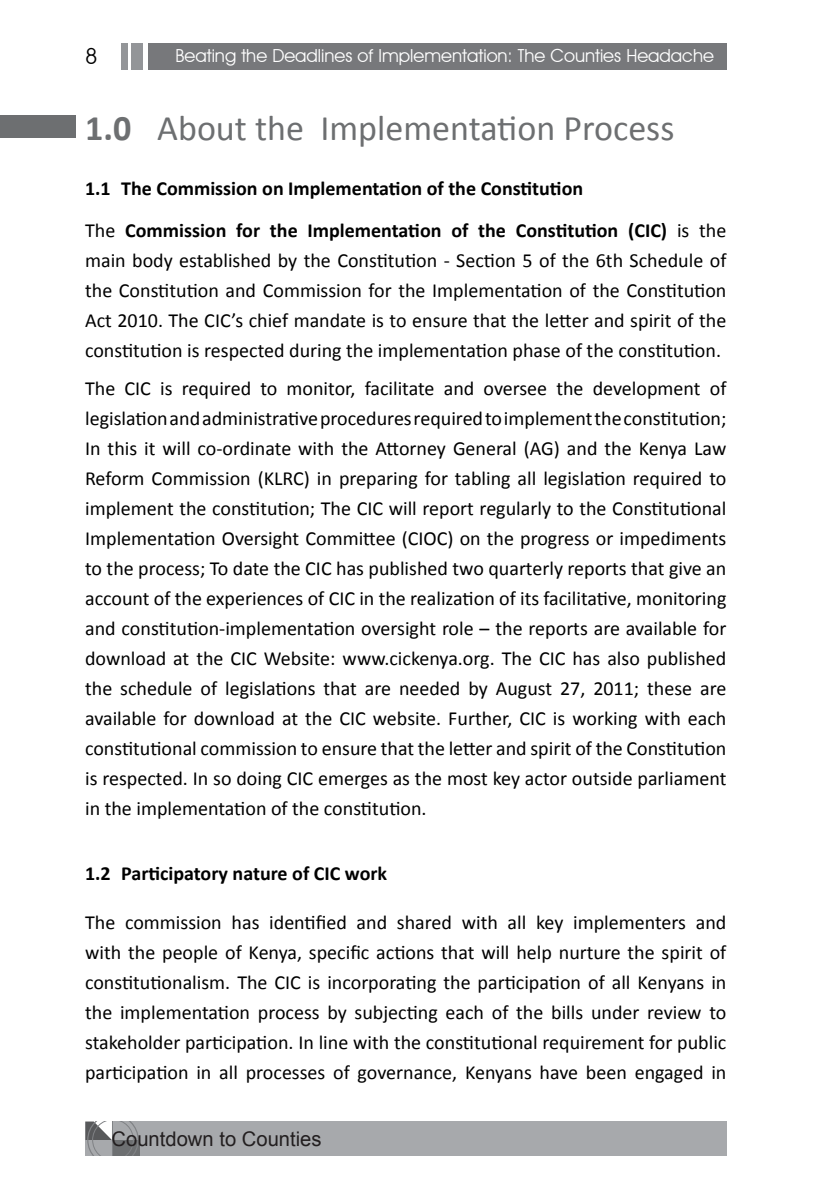
<style>
.page{position:relative;width:840px;height:1191px;background:#fff}
.page>*{position:absolute;margin:0;border:0;box-sizing:border-box;transform-origin:0 0}
.t1{font:36px "Calibri";color:#6d6f71}
.t2{font:22px "Avant Garde IT Cby BT";color:#000}
.t3{font:20.2px "Arial";color:#231f20}
.t4{font:20px/30px "Calibri";color:#000;text-align:justify}
.t5{font:700 20px/42px "Calibri";color:#000}
.t6{font:18px "Avant Garde IT Cby BT";color:#fff}
.s1{font-weight:700}
.s2{font-weight:400}
</style>
<div class="page">
<div style="left:147px;top:43px;width:579px;height:27px;background:#77787b"></div>
<div style="left:131px;top:43px;width:12px;height:27px;background:#939598"></div>
<div style="left:121px;top:43px;width:7px;height:27px;background:#939598"></div>
<div style="left:112px;top:1121px;width:615px;height:34px;background:#a7a9ac"></div>
<div style="left:112px;top:1140px;width:28px;height:15px;background:#6d6f71"></div>
<svg style="left:85px;top:1121px;width:54px;height:34px"></svg>
<div style="left:0;top:115px;width:75px;height:23px;background:#6d6f71"></div>
<p class="t2" style="left:85px;top:43px;width:14px">8</p>
<p class="t6" style="left:175px;top:45px;width:540px">Beating the Deadlines of Implementation: The Counties Headache</p>
<h1 class="t1" style="left:85px;top:106px;width:590px"><span class="s1">1.0</span> About the Implementation Process</h1>
<p class="t5" style="left:85px;top:168px;width:642px">1.1 The Commission on Implementation of the Constitution<br><span class="s2">The</span> Commission for the Implementation of the Constitution (CIC) <span class="s2">is the</span></p>
<p class="t4" style="left:85px;top:246px;width:642px">main body established by the Constitution - Section 5 of the 6th Schedule of the Constitution and Commission for the Implementation of the Constitution Act 2010. The CIC’s chief mandate is to ensure that the letter and spirit of the constitution is respected during the implementation phase of the constitution.</p>
<p class="t4" style="left:85px;top:374px;width:642px">The CIC is required to monitor, facilitate and oversee the development of legislation and administrative procedures required to implement the constitution; In this it will co-ordinate with the Attorney General (AG) and the Kenya Law Reform Commission (KLRC) in preparing for tabling all legislation required to implement the constitution; The CIC will report regularly to the Constitutional Implementation Oversight Committee (CIOC) on the progress or impediments to the process; To date the CIC has published two quarterly reports that give an account of the experiences of CIC in the realization of its facilitative, monitoring and constitution-implementation oversight role – the reports are available for download at the CIC Website: www.cickenya.org. The CIC has also published the schedule of legislations that are needed by August 27, 2011; these are available for download at the CIC website. Further, CIC is working with each constitutional commission to ensure that the letter and spirit of the Constitution is respected. In so doing CIC emerges as the most key actor outside parliament in the implementation of the constitution.</p>
<p class="t5" style="left:85px;top:852px;width:303px">1.2 Participatory nature of CIC work</p>
<p class="t4" style="left:85px;top:907px;width:642px">The commission has identified and shared with all key implementers and with the people of Kenya, specific actions that will help nurture the spirit of constitutionalism. The CIC is incorporating the participation of all Kenyans in the implementation process by subjecting each of the bills under review to stakeholder participation. In line with the constitutional requirement for public participation in all processes of governance, Kenyans have been engaged in</p>
<p class="t3" style="left:111px;top:1125px;width:211px">Countdown to Counties</p>
</div>
